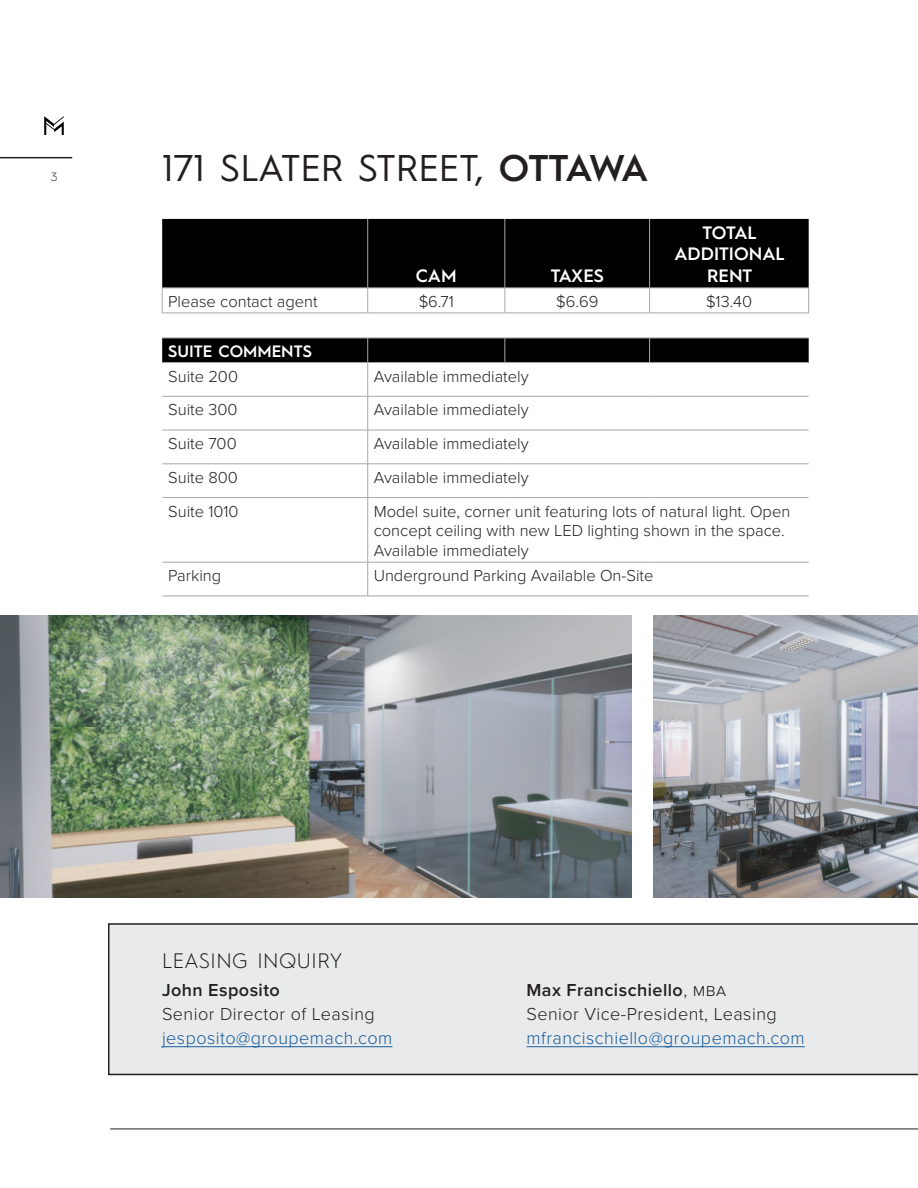
<style>
.page{position:relative;width:918px;height:1188px;background:#fff}
.page>*{position:absolute;margin:0;border:0;box-sizing:border-box;transform-origin:0 0}
.t1{font:37.35px "Hurme Geometric Sans 1";color:#231f20}
.t2{font:300 21px "Hurme Geometric Sans 1";letter-spacing:.025em;color:#231f20}
.t3{font:300 18px/24px "Proxima Nova";letter-spacing:.025em;color:#231f20}
.t4{font:300 18px/24px "Proxima Nova";letter-spacing:.025em;color:#175d9e}
.t5{font:600 18px/21.6px "Hurme Geometric Sans 1";color:#fff;text-align:center}
.t6{font:300 16.5px/19.8px "Proxima Nova";color:#231f20}
.t7{font:600 16.5px "Hurme Geometric Sans 1";color:#fff}
.t8{font:300 12px "Hurme Geometric Sans 1";color:#231f20}
.s1{font-weight:600}
.s2{font-weight:600;color:#231f20}
.s3{color:#231f20}
.s4{color:#175d9e}
</style>
<div class="page">
<hr style="left:110px;top:1129px;width:808px;height:1px;background:#231f20">
<svg style="left:44px;top:116px;width:20px;height:19px"></svg>
<hr style="left:0;top:157px;width:72px;height:1px;background:#231f20">
<svg style="left:162px;top:219px;width:647px;height:143px;fill:#000"></svg>
<hr style="left:367px;top:219px;width:1px;height:69px;background:#a9a8a9">
<hr style="left:505px;top:219px;width:1px;height:69px;background:#a9a8a9">
<hr style="left:649px;top:219px;width:1px;height:69px;background:#a9a8a9">
<svg style="left:162px;top:289px;width:1px;height:24px"></svg>
<hr style="left:162px;top:288px;width:206px;height:1px;background:#a9a8a9">
<hr style="left:368px;top:288px;width:137px;height:1px;background:#a9a8a9">
<hr style="left:505px;top:288px;width:145px;height:1px;background:#a9a8a9">
<hr style="left:650px;top:288px;width:159px;height:1px;background:#a9a8a9">
<svg style="left:367px;top:288px;width:1px;height:25px"></svg>
<svg style="left:505px;top:288px;width:1px;height:25px"></svg>
<svg style="left:649px;top:289px;width:1px;height:24px"></svg>
<svg style="left:808px;top:288px;width:1px;height:25px"></svg>
<hr style="left:162px;top:313px;width:206px;height:1px;background:#a9a8a9">
<hr style="left:368px;top:313px;width:137px;height:1px;background:#a9a8a9">
<hr style="left:505px;top:313px;width:145px;height:1px;background:#a9a8a9">
<hr style="left:650px;top:313px;width:159px;height:1px;background:#a9a8a9">
<hr style="left:162px;top:338px;width:206px;height:1px;background:#a9a8a9">
<svg style="left:367px;top:338px;width:1px;height:24px"></svg>
<hr style="left:368px;top:338px;width:137px;height:1px;background:#a9a8a9">
<hr style="left:505px;top:338px;width:145px;height:1px;background:#a9a8a9">
<svg style="left:505px;top:338px;width:1px;height:24px"></svg>
<svg style="left:649px;top:338px;width:1px;height:24px"></svg>
<hr style="left:650px;top:338px;width:159px;height:1px;background:#a9a8a9">
<hr style="left:162px;top:362px;width:206px;height:1px;background:#a9a8a9">
<hr style="left:367px;top:363px;width:1px;height:33px;background:#a9a8a9">
<hr style="left:368px;top:362px;width:137px;height:1px;background:#a9a8a9">
<hr style="left:505px;top:362px;width:145px;height:1px;background:#a9a8a9">
<hr style="left:650px;top:362px;width:159px;height:1px;background:#a9a8a9">
<hr style="left:162px;top:396px;width:206px;height:1px;background:#a9a8a9">
<hr style="left:367px;top:396px;width:1px;height:34px;background:#a9a8a9">
<hr style="left:367px;top:430px;width:1px;height:34px;background:#a9a8a9">
<hr style="left:368px;top:396px;width:137px;height:1px;background:#a9a8a9">
<hr style="left:505px;top:396px;width:145px;height:1px;background:#a9a8a9">
<hr style="left:650px;top:396px;width:159px;height:1px;background:#a9a8a9">
<hr style="left:162px;top:430px;width:206px;height:1px;background:#a9a8a9">
<hr style="left:162px;top:464px;width:206px;height:1px;background:#a9a8a9">
<hr style="left:367px;top:464px;width:1px;height:33px;background:#a9a8a9">
<hr style="left:368px;top:430px;width:137px;height:1px;background:#a9a8a9">
<hr style="left:505px;top:430px;width:145px;height:1px;background:#a9a8a9">
<hr style="left:650px;top:430px;width:159px;height:1px;background:#a9a8a9">
<hr style="left:368px;top:464px;width:137px;height:1px;background:#a9a8a9">
<hr style="left:505px;top:464px;width:145px;height:1px;background:#a9a8a9">
<hr style="left:650px;top:464px;width:159px;height:1px;background:#a9a8a9">
<hr style="left:162px;top:497px;width:206px;height:1px;background:#a9a8a9">
<hr style="left:367px;top:498px;width:1px;height:64px;background:#a9a8a9">
<hr style="left:368px;top:497px;width:137px;height:1px;background:#a9a8a9">
<hr style="left:505px;top:497px;width:145px;height:1px;background:#a9a8a9">
<hr style="left:650px;top:497px;width:159px;height:1px;background:#a9a8a9">
<hr style="left:162px;top:562px;width:206px;height:1px;background:#a9a8a9">
<hr style="left:162px;top:596px;width:206px;height:1px;background:#a9a8a9">
<hr style="left:367px;top:562px;width:1px;height:34px;background:#a9a8a9">
<hr style="left:368px;top:562px;width:137px;height:1px;background:#a9a8a9">
<hr style="left:505px;top:562px;width:145px;height:1px;background:#a9a8a9">
<hr style="left:650px;top:562px;width:159px;height:1px;background:#a9a8a9">
<hr style="left:368px;top:596px;width:137px;height:1px;background:#a9a8a9">
<hr style="left:505px;top:596px;width:145px;height:1px;background:#a9a8a9">
<hr style="left:650px;top:596px;width:159px;height:1px;background:#a9a8a9">
<div style="left:108px;top:923px;width:810px;height:152px;background:#e9eaeb"></div>
<hr style="left:162px;top:1046px;width:230px;height:1px;background:#175d9e">
<hr style="left:526px;top:1046px;width:279px;height:1px;background:#175d9e">
<img style="left:653px;top:616px;width:265px;height:281px">
<img style="left:0;top:616px;width:632px;height:281px">
<p class="t8" style="left:51px;top:169px;width:8px">3</p>
<p class="t1" style="left:162px;top:141px;width:488px">171 SLATER STREET, <span class="s1">OTTAWA</span></p>
<p class="t5" style="left:416px;top:264px;width:42px">CAM</p>
<p class="t5" style="left:551px;top:264px;width:55px">TAXES</p>
<p class="t5" style="left:675px;top:220px;width:112px">TOTAL<br>ADDITIONAL<br>RENT</p>
<p class="t6" style="left:168px;top:291px;width:151px">Please contact agent</p>
<p class="t6" style="left:419px;top:291px;width:37px">$6.71</p>
<p class="t6" style="left:556px;top:291px;width:44px">$6.69</p>
<p class="t6" style="left:706px;top:291px;width:48px">$13.40</p>
<p class="t7" style="left:168px;top:339px;width:145px">SUITE COMMENTS</p>
<p class="t6" style="left:168px;top:365px;width:71px">Suite 200</p>
<p class="t6" style="left:374px;top:365px;width:156px">Available immediately</p>
<p class="t6" style="left:168px;top:399px;width:71px">Suite 300</p>
<p class="t6" style="left:374px;top:399px;width:156px">Available immediately</p>
<p class="t6" style="left:168px;top:433px;width:70px">Suite 700</p>
<p class="t6" style="left:374px;top:433px;width:156px">Available immediately</p>
<p class="t6" style="left:168px;top:467px;width:71px">Suite 800</p>
<p class="t6" style="left:374px;top:467px;width:156px">Available immediately</p>
<p class="t6" style="left:168px;top:500px;width:72px">Suite 1010</p>
<p class="t6" style="left:374px;top:500px;width:418px">Model suite, corner unit featuring lots of natural light. Open concept ceiling with new LED lighting shown in the space.<br>Available immediately</p>
<p class="t6" style="left:168px;top:565px;width:55px">Parking</p>
<p class="t6" style="left:374px;top:565px;width:281px">Underground Parking Available On-Site</p>
<p class="t2" style="left:162px;top:947px;width:182px">LEASING INQUIRY</p>
<p class="t4" style="left:162px;top:977px;width:232px"><span class="s2">John Esposito<br></span><span class="s3">Senior Director of Leasing </span>jesposito@groupemach.com</p>
<p class="t3" style="left:526px;top:977px;width:280px"><span class="s1">Max Francischiello</span>, mba<br>Senior Vice-President, Leasing <span class="s4">mfrancischiello@groupemach.com</span></p>
</div>
